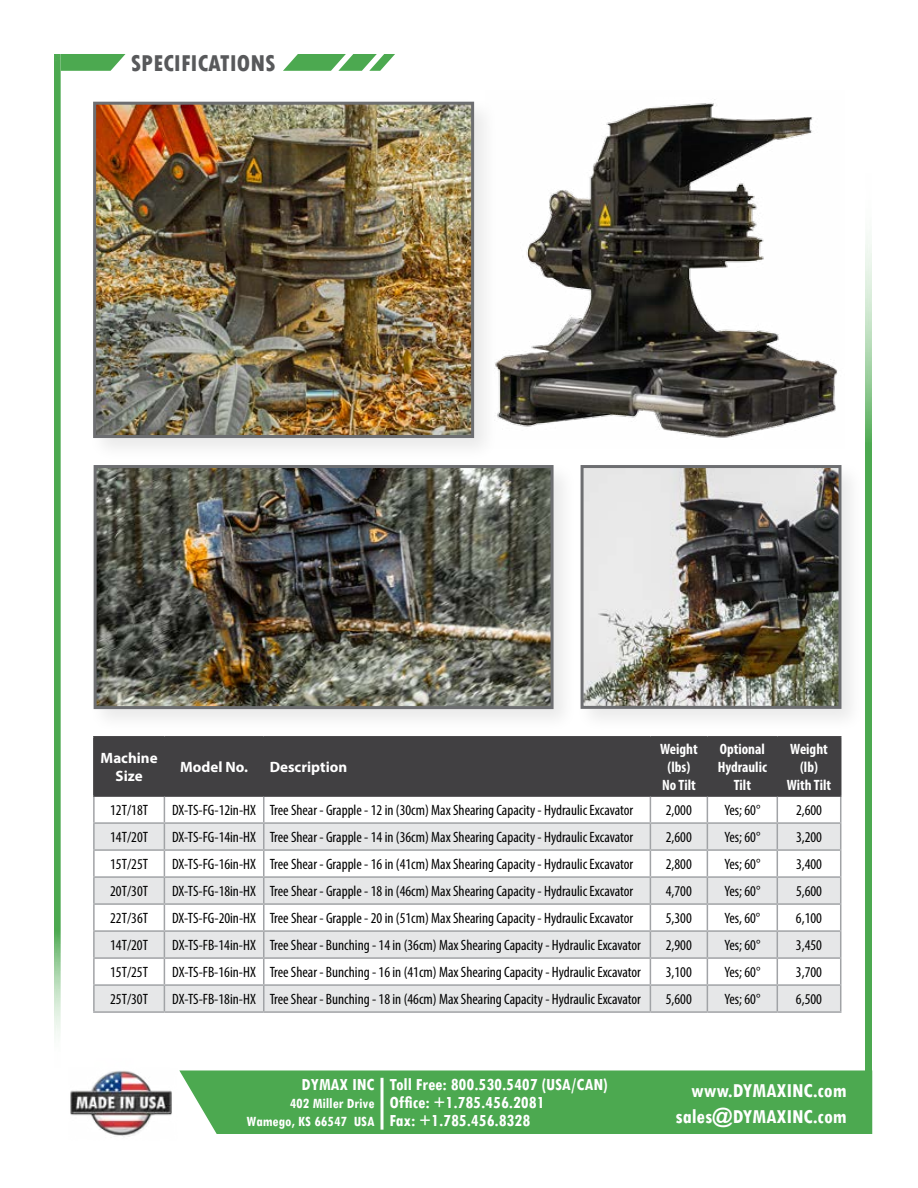
<style>
.page{position:relative;width:918px;height:1188px;background:#fff}
.page>*{position:absolute;margin:0;border:0;box-sizing:border-box;transform-origin:0 0}
.t1{font:800 condensed 24px "Tw Cen";color:#58595b}
.t2{font:700 condensed 21px/25.5px "Tw Cen";color:#fff;text-align:right}
.t3{font:700 condensed 18px/18px "Tw Cen";color:#fff}
.t4{font:condensed 15px "Myriad Pro";color:#000}
.t5{font:700 condensed 15px/18px "Myriad Pro";color:#fff;text-align:center}
.t6{font:700 condensed 15px/18px "Tw Cen";color:#fff;text-align:right}
.t7{font:700 15px/18px "Myriad Pro";color:#fff;text-align:center}
</style>
<div class="page">
<div style="left:54px;top:54px;width:7px;height:1013px;background:#4ca950"></div>
<div style="left:181px;top:1070px;width:685px;height:64px;background:#4ca950"></div>
<hr style="left:381px;top:1078px;width:3px;height:52px;background:#fff">
<svg style="left:866px;top:236px;width:6px;height:898px;background:#63b467"></svg>
<svg style="left:61px;top:54px;width:64px;height:17px"></svg>
<svg style="left:283px;top:54px;width:112px;height:17px"></svg>
<div style="left:575px;top:459px;width:291px;height:274px;background:#000;opacity:.09"></div>
<img style="left:585px;top:469px;width:252px;height:236px">
<div style="left:581px;top:465px;width:260px;height:244px;border:3px solid #6d6e71"></div>
<div style="left:88px;top:459px;width:490px;height:275px;background:#000;opacity:.09"></div>
<img style="left:98px;top:469px;width:452px;height:236px">
<div style="left:94px;top:465px;width:460px;height:244px;border:3px solid #6d6e71"></div>
<div style="left:95px;top:738px;width:745px;height:57px;background:#414042"></div>
<hr style="left:93px;top:797px;width:2px;height:25px;background:#a1a3a6">
<hr style="left:93px;top:822px;width:71px;height:2px;background:#a1a3a6">
<hr style="left:93px;top:824px;width:2px;height:25px;background:#a1a3a6">
<hr style="left:93px;top:849px;width:71px;height:2px;background:#a1a3a6">
<hr style="left:93px;top:851px;width:2px;height:25px;background:#a1a3a6">
<hr style="left:93px;top:876px;width:71px;height:2px;background:#a1a3a6">
<hr style="left:93px;top:878px;width:2px;height:25px;background:#a1a3a6">
<hr style="left:93px;top:903px;width:71px;height:2px;background:#a1a3a6">
<hr style="left:93px;top:905px;width:2px;height:25px;background:#a1a3a6">
<hr style="left:93px;top:930px;width:71px;height:2px;background:#a1a3a6">
<hr style="left:93px;top:932px;width:2px;height:25px;background:#a1a3a6">
<hr style="left:93px;top:957px;width:71px;height:2px;background:#a1a3a6">
<hr style="left:93px;top:959px;width:2px;height:25px;background:#a1a3a6">
<hr style="left:93px;top:984px;width:71px;height:2px;background:#a1a3a6">
<hr style="left:93px;top:986px;width:2px;height:25px;background:#a1a3a6">
<svg style="left:94px;top:797px;width:747px;height:214px"></svg>
<hr style="left:93px;top:1011px;width:71px;height:2px;background:#a1a3a6">
<hr style="left:164px;top:1011px;width:100px;height:2px;background:#a1a3a6">
<hr style="left:264px;top:1011px;width:386px;height:2px;background:#a1a3a6">
<hr style="left:650px;top:1011px;width:57px;height:2px;background:#a1a3a6">
<hr style="left:707px;top:1011px;width:70px;height:2px;background:#a1a3a6">
<hr style="left:777px;top:1011px;width:64px;height:2px;background:#a1a3a6">
<hr style="left:93px;top:736px;width:71px;height:2px;background:#414042">
<hr style="left:93px;top:738px;width:2px;height:57px;background:#414042">
<hr style="left:164px;top:736px;width:100px;height:2px;background:#414042">
<hr style="left:264px;top:736px;width:386px;height:2px;background:#414042">
<hr style="left:650px;top:736px;width:57px;height:2px;background:#414042">
<hr style="left:707px;top:736px;width:70px;height:2px;background:#414042">
<hr style="left:777px;top:736px;width:64px;height:2px;background:#414042">
<hr style="left:840px;top:738px;width:1px;height:57px;background:#414042">
<hr style="left:93px;top:795px;width:71px;height:2px;background:#414042">
<hr style="left:164px;top:795px;width:100px;height:2px;background:#414042">
<hr style="left:264px;top:795px;width:386px;height:2px;background:#414042">
<hr style="left:650px;top:795px;width:57px;height:2px;background:#414042">
<hr style="left:707px;top:795px;width:70px;height:2px;background:#414042">
<hr style="left:777px;top:795px;width:64px;height:2px;background:#414042">
<hr style="left:164px;top:738px;width:1px;height:57px;background:#414042">
<hr style="left:263px;top:738px;width:1px;height:57px;background:#414042">
<hr style="left:650px;top:738px;width:1px;height:57px;background:#414042">
<hr style="left:707px;top:738px;width:1px;height:57px;background:#414042">
<hr style="left:777px;top:738px;width:1px;height:57px;background:#414042">
<div style="left:88px;top:96px;width:411px;height:367px;background:#000;opacity:.09"></div>
<img style="left:97px;top:106px;width:373px;height:328px">
<div style="left:93px;top:102px;width:381px;height:336px;border:3px solid #6d6e71"></div>
<img style="left:70px;top:1070px;width:111px;height:67px">
<img style="left:495px;top:99px;width:343px;height:339px">
<h1 class="t1" style="left:131px;top:49px;width:147px">SPECIFICATIONS</h1>
<p class="t7" style="left:101px;top:749px;width:59px">Machine<br>Size</p>
<p class="t7" style="left:180px;top:758px;width:69px">Model No.</p>
<p class="t7" style="left:270px;top:758px;width:79px">Description</p>
<p class="t5" style="left:660px;top:740px;width:39px">Weight (lbs)<br>No Tilt</p>
<p class="t5" style="left:718px;top:740px;width:51px">Optional<br>Hydraulic<br>Tilt</p>
<p class="t5" style="left:787px;top:740px;width:46px">Weight (lb)<br>With Tilt</p>
<p class="t4" style="left:110px;top:801px;width:39px">12T/18T</p>
<p class="t4" style="left:172px;top:801px;width:463px">DX-TS-FG-12in-HX Tree Shear - Grapple - 12 in (30cm) Max Shearing Capacity - Hydraulic Excavator</p>
<p class="t4" style="left:666px;top:801px;width:28px">2,000</p>
<p class="t4" style="left:724px;top:801px;width:37px">Yes; 60°</p>
<p class="t4" style="left:796px;top:801px;width:28px">2,600</p>
<p class="t4" style="left:110px;top:828px;width:39px">14T/20T</p>
<p class="t4" style="left:172px;top:828px;width:463px">DX-TS-FG-14in-HX Tree Shear - Grapple - 14 in (36cm) Max Shearing Capacity - Hydraulic Excavator</p>
<p class="t4" style="left:666px;top:828px;width:28px">2,600</p>
<p class="t4" style="left:724px;top:828px;width:37px">Yes; 60°</p>
<p class="t4" style="left:796px;top:828px;width:28px">3,200</p>
<p class="t4" style="left:110px;top:855px;width:39px">15T/25T</p>
<p class="t4" style="left:172px;top:855px;width:463px">DX-TS-FG-16in-HX Tree Shear - Grapple - 16 in (41cm) Max Shearing Capacity - Hydraulic Excavator</p>
<p class="t4" style="left:666px;top:855px;width:28px">2,800</p>
<p class="t4" style="left:724px;top:855px;width:37px">Yes; 60°</p>
<p class="t4" style="left:796px;top:855px;width:28px">3,400</p>
<p class="t4" style="left:110px;top:882px;width:39px">20T/30T</p>
<p class="t4" style="left:172px;top:882px;width:463px">DX-TS-FG-18in-HX Tree Shear - Grapple - 18 in (46cm) Max Shearing Capacity - Hydraulic Excavator</p>
<p class="t4" style="left:666px;top:882px;width:28px">4,700</p>
<p class="t4" style="left:724px;top:882px;width:37px">Yes; 60°</p>
<p class="t4" style="left:796px;top:882px;width:28px">5,600</p>
<p class="t4" style="left:110px;top:909px;width:39px">22T/36T</p>
<p class="t4" style="left:172px;top:909px;width:463px">DX-TS-FG-20in-HX Tree Shear - Grapple - 20 in (51cm) Max Shearing Capacity - Hydraulic Excavator</p>
<p class="t4" style="left:666px;top:909px;width:28px">5,300</p>
<p class="t4" style="left:725px;top:909px;width:37px">Yes, 60°</p>
<p class="t4" style="left:796px;top:909px;width:28px">6,100</p>
<p class="t4" style="left:110px;top:936px;width:39px">14T/20T</p>
<p class="t4" style="left:172px;top:936px;width:470px">DX-TS-FB-14in-HX Tree Shear - Bunching - 14 in (36cm) Max Shearing Capacity - Hydraulic Excavator</p>
<p class="t4" style="left:666px;top:936px;width:28px">2,900</p>
<p class="t4" style="left:724px;top:936px;width:37px">Yes; 60°</p>
<p class="t4" style="left:796px;top:936px;width:28px">3,450</p>
<p class="t4" style="left:110px;top:963px;width:39px">15T/25T</p>
<p class="t4" style="left:172px;top:963px;width:470px">DX-TS-FB-16in-HX Tree Shear - Bunching - 16 in (41cm) Max Shearing Capacity - Hydraulic Excavator</p>
<p class="t4" style="left:666px;top:963px;width:28px">3,100</p>
<p class="t4" style="left:724px;top:963px;width:37px">Yes; 60°</p>
<p class="t4" style="left:796px;top:963px;width:28px">3,700</p>
<p class="t4" style="left:110px;top:990px;width:39px">25T/30T</p>
<p class="t4" style="left:172px;top:990px;width:470px">DX-TS-FB-18in-HX Tree Shear - Bunching - 18 in (46cm) Max Shearing Capacity - Hydraulic Excavator</p>
<p class="t4" style="left:666px;top:990px;width:28px">5,600</p>
<p class="t4" style="left:724px;top:990px;width:37px">Yes; 60°</p>
<p class="t4" style="left:796px;top:990px;width:28px">6,500</p>
<p class="t3" style="left:301px;top:1074px;width:75px">DYMAX INC</p>
<p class="t6" style="left:247px;top:1093px;width:129px">402 Miller Drive<br>Wamego, KS 66547 USA</p>
<p class="t3" style="left:389px;top:1074px;width:220px">Toll Free: 800.530.5407 (USA/CAN)<br>Office: +1.785.456.2081<br>Fax: +1.785.456.8328</p>
<h2 class="t2" style="left:676px;top:1077px;width:172px">www.DYMAXINC.com sales@DYMAXINC.com</h2>
</div>
